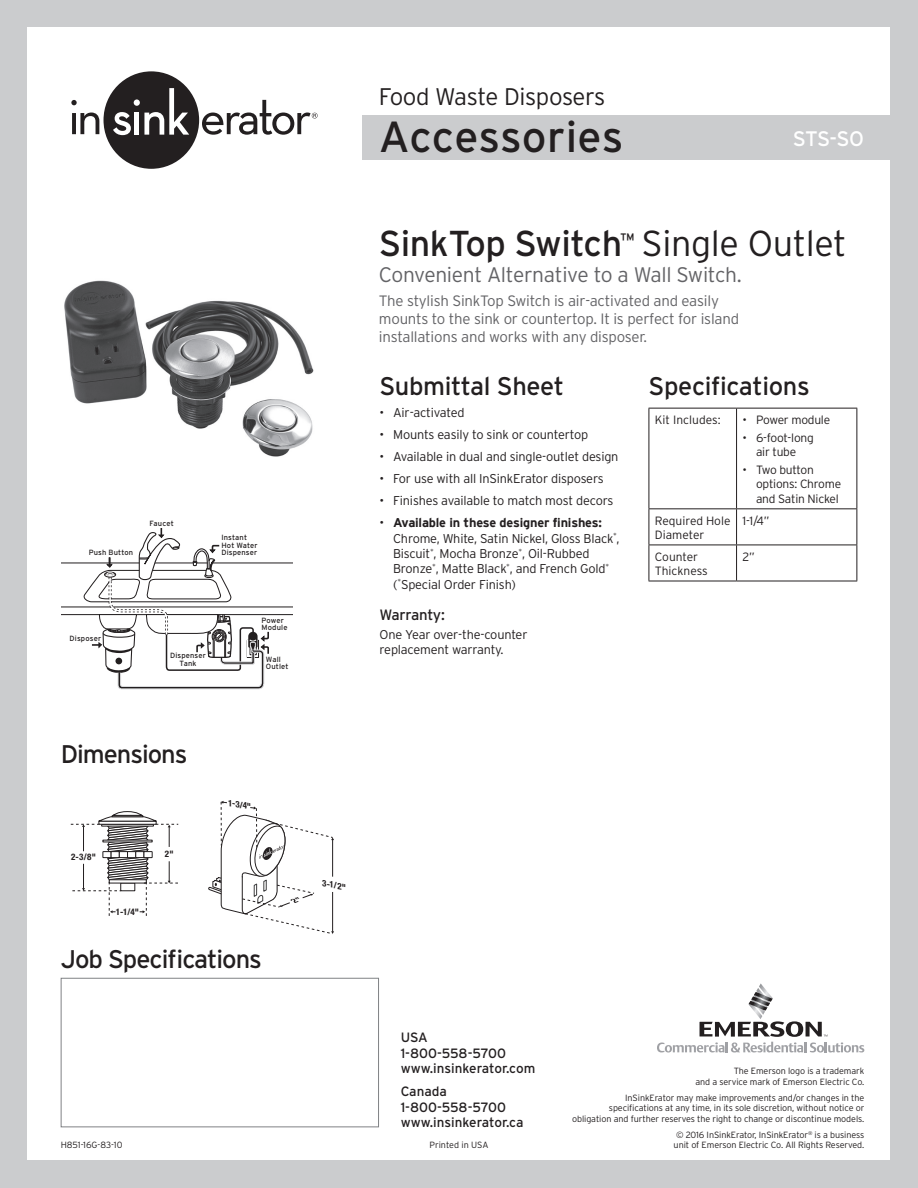
<style>
.page{position:relative;width:918px;height:1188px;background:#cbccce}
.page>*{position:absolute;margin:0;border:0;box-sizing:border-box;transform-origin:0 0}
.t1{font:43.5px "Interstate";color:#231f20}
.t2{font:36px "Interstate";letter-spacing:-.015em;color:#231f20}
.t3{font:25.5px "Interstate";letter-spacing:-.03em;color:#231f20}
.t4{font:300 24px "Interstate";letter-spacing:-.015em;color:#231f20}
.t5{font:300 21px "Interstate";letter-spacing:-.015em;color:#636366}
.t6{font:21px "Interstate";color:#fff}
.t7{font:300 15px/18px "Interstate";letter-spacing:-.015em;color:#636366}
.t8{font:15px "Interstate";letter-spacing:-.02em;color:#231f20}
.t9{font:13.5px/15.6px "Interstate";color:#231f20}
.t10{font:300 12.75px/15.3px "Interstate";letter-spacing:-.015em;color:#231f20}
.t11{font:300 12px/14.4px "Interstate";letter-spacing:-.02em;color:#231f20;text-align:center}
.t12{font:300 12px/14.4px "Interstate";color:#231f20}
.t13{font:300 9px/10.8px "Interstate";letter-spacing:-.01em;color:#231f20;text-align:right}
.t14{font:700 condensed 9px "Helvetica Neue";color:#231f20}
.t15{font:italic 700 condensed 8.85px "Helvetica Neue";color:#231f20}
.t16{font:7.5px/7.5px "Interstate";letter-spacing:.02em;color:#231f20}
.s1{font-weight:300}
.s2{font-weight:700}
</style>
<div class="page">
<div style="left:28px;top:28px;width:862px;height:1132px;background:#fff"></div>
<div style="left:362px;top:115px;width:528px;height:45px;background:#cbccce"></div>
<div style="left:104px;top:71px;width:95px;height:98px;background:#231f20;border-radius:50%"></div>
<svg style="left:71px;top:100px;width:28px;height:34px"></svg>
<svg style="left:113px;top:112px;width:18px;height:23px"></svg>
<div style="left:134px;top:113px;width:5px;height:22px;background:#fff"></div>
<div style="left:134px;top:99px;width:6px;height:7px;background:#fff;border-radius:50%"></div>
<svg style="left:144px;top:88px;width:45px;height:47px"></svg>
<svg style="left:202px;top:100px;width:116px;height:35px"></svg>
<div style="left:61px;top:978px;width:318px;height:149px;border:1px solid #808285"></div>
<svg style="left:657px;top:983px;width:207px;height:70px"></svg>
<img style="left:64px;top:280px;width:250px;height:177px">
<hr style="left:649px;top:408px;width:88px;height:1px;background:#231f20">
<hr style="left:649px;top:409px;width:1px;height:99px;background:#231f20">
<hr style="left:737px;top:408px;width:120px;height:1px;background:#231f20">
<hr style="left:736px;top:409px;width:1px;height:99px;background:#231f20">
<hr style="left:856px;top:409px;width:1px;height:99px;background:#231f20">
<hr style="left:649px;top:508px;width:88px;height:1px;background:#231f20">
<hr style="left:649px;top:509px;width:1px;height:36px;background:#231f20">
<hr style="left:737px;top:508px;width:120px;height:1px;background:#231f20">
<hr style="left:736px;top:509px;width:1px;height:36px;background:#231f20">
<hr style="left:856px;top:509px;width:1px;height:36px;background:#231f20">
<hr style="left:649px;top:545px;width:88px;height:1px;background:#231f20">
<hr style="left:649px;top:545px;width:1px;height:36px;background:#231f20">
<hr style="left:737px;top:545px;width:120px;height:1px;background:#231f20">
<hr style="left:736px;top:545px;width:1px;height:36px;background:#231f20">
<hr style="left:856px;top:545px;width:1px;height:36px;background:#231f20">
<hr style="left:649px;top:581px;width:88px;height:1px;background:#231f20">
<hr style="left:737px;top:581px;width:120px;height:1px;background:#231f20">
<svg style="left:62px;top:528px;width:231px;height:161px"></svg>
<svg style="left:208px;top:801px;width:126px;height:133px"></svg>
<svg style="left:71px;top:811px;width:107px;height:105px"></svg>
<p class="t16" style="left:89px;top:548px;width:46px">Push Button</p>
<p class="t16" style="left:150px;top:519px;width:26px">Faucet</p>
<p class="t16" style="left:221px;top:534px;width:38px">Instant<br>Hot Water<br>Dispenser</p>
<p class="t16" style="left:70px;top:635px;width:33px">Disposer</p>
<p class="t16" style="left:170px;top:652px;width:37px;text-align:center">Dispenser<br>Tank</p>
<p class="t16" style="left:262px;top:616px;width:28px">Power<br>Module</p>
<p class="t16" style="left:266px;top:655px;width:24px">Wall<br>Outlet</p>
<p class="t3" style="left:61px;top:740px;width:128px">Dimensions</p>
<p class="t14" style="left:71px;top:852px;width:26px">2-3/8"</p>
<p class="t14" style="left:116px;top:906px;width:25px">1-1/4"</p>
<p class="t14" style="left:165px;top:848px;width:10px">2"</p>
<p class="t15" style="left:230px;top:797px;width:25px;rotate:10deg">1-3/4"</p>
<h3 class="t3" style="left:61px;top:945px;width:203px">Job Specifications</h3>
<p class="t15" style="left:324px;top:878px;width:26px;rotate:10deg">3-1/2"</p>
<p class="t13" style="left:61px;top:1140px;width:63px">H851-16G-83-10</p>
<h3 class="t4" style="left:379px;top:83px;width:228px">Food Waste Disposers</h3>
<h1 class="t1" style="left:379px;top:112px;width:246px">Accessories</h1>
<p class="t6" style="left:793px;top:127px;width:73px">STS-SO</p>
<p class="t2" style="left:379px;top:224px;width:469px">SinkTop Switch<sup>™</sup> <span class="s1">Single Outlet</span></p>
<p class="t5" style="left:379px;top:262px;width:364px">Convenient Alternative to a Wall Switch.</p>
<p class="t7" style="left:379px;top:292px;width:362px">The stylish SinkTop Switch is air-activated and easily mounts to the sink or countertop. It is perfect for island installations and works with any disposer.</p>
<p class="t3" style="left:380px;top:372px;width:186px">Submittal Sheet</p>
<p class="t10" style="left:380px;top:405px;width:87px">• Air-activated</p>
<p class="t10" style="left:380px;top:427px;width:210px">• Mounts easily to sink or countertop</p>
<p class="t10" style="left:380px;top:449px;width:240px">• Available in dual and single-outlet design</p>
<p class="t10" style="left:380px;top:471px;width:226px">• For use with all InSinkErator disposers</p>
<p class="t10" style="left:380px;top:493px;width:235px">• Finishes available to match most decors</p>
<p class="t10" style="left:393px;top:515px;width:228px;text-indent:-14px">• <span class="s2">Available in these designer finishes:<br></span>Chrome, White, Satin Nickel, Gloss Black<sup>*</sup>, Biscuit<sup>*</sup>, Mocha Bronze<sup>*</sup>, Oil-Rubbed Bronze<sup>*</sup>, Matte Black<sup>*</sup>, and French Gold<sup>* </sup>(<sup>*</sup>Special Order Finish)</p>
<p class="t8" style="left:380px;top:606px;width:67px">Warranty:</p>
<p class="t10" style="left:380px;top:627px;width:149px">One Year over-the-counter replacement warranty.</p>
<p class="t3" style="left:649px;top:372px;width:163px">Specifications</p>
<p class="t12" style="left:655px;top:412px;width:67px">Kit Includes:</p>
<p class="t11" style="left:743px;top:412px;width:89px">• Power module</p>
<p class="t11" style="left:743px;top:430px;width:73px">• 6-foot-long air tube</p>
<p class="t11" style="left:756px;top:463px;width:87px;text-align:left;text-indent:-14px">• Two button options: Chrome and Satin Nickel</p>
<p class="t12" style="left:655px;top:513px;width:77px">Required Hole<br>Diameter</p>
<p class="t11" style="left:743px;top:513px;width:28px">1-1/4”</p>
<p class="t12" style="left:655px;top:549px;width:54px">Counter<br>Thickness</p>
<p class="t11" style="left:743px;top:549px;width:14px">2”</p>
<p class="t9" style="left:401px;top:1029px;width:136px">USA<br>1-800-558-5700 www.insinkerator.com</p>
<p class="t9" style="left:401px;top:1083px;width:124px">Canada<br>1-800-558-5700 www.insinkerator.ca</p>
<p class="t13" style="left:430px;top:1140px;width:60px">Printed in USA</p>
<p class="t13" style="left:696px;top:1066px;width:170px">The Emerson logo is a trademark<br>and a service mark of Emerson Electric Co.</p>
<p class="t13" style="left:572px;top:1092px;width:294px">InSinkErator may make improvements and/or changes in the specifications at any time, in its sole discretion, without notice or obligation and further reserves the right to change or discontinue models.</p>
<p class="t13" style="left:674px;top:1129px;width:192px;text-align:left">© 2016 InSinkErator, InSinkErator<sup>®</sup> is a business unit of Emerson Electric Co. All Rights Reserved.</p>
</div>
